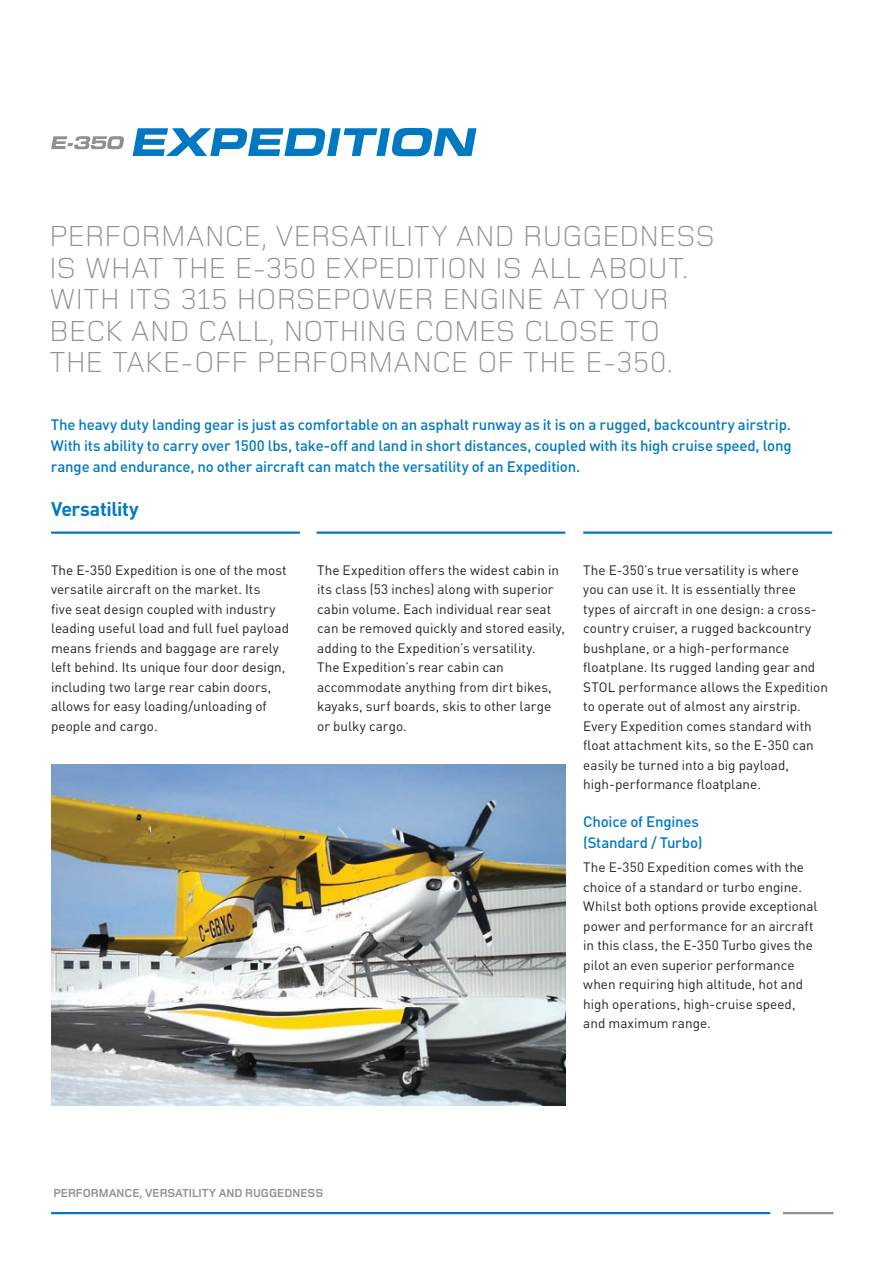
<style>
.page{position:relative;width:885px;height:1263px;background:#fff}
.page>*{position:absolute;margin:0;border:0;box-sizing:border-box;transform-origin:0 0}
.t1{font:300 30px/31.5px "Foundry Monoline";letter-spacing:.005em;color:#8e9091}
.New_Quote{font:700 19.5px "DIN Pro";letter-spacing:-.02em;color:#0079c2}
.Blue_CrossHeader{font:500 15px/21px "DIN";letter-spacing:-.015em;color:#0079c2}
.BodyCopy{font:13.5px/19.5px "DIN";color:#231f20}
.t2{font:700 12px "Foundry Monoline";color:#8e9091}
</style>
<div class="page">
<img style="left:51px;top:765px;width:514px;height:340px">
<hr style="left:51px;top:1212px;width:719px;height:2px;background:#0079c2">
<hr style="left:782px;top:1212px;width:51px;height:2px;background:#8e9091">
<hr style="left:51px;top:531px;width:249px;height:3px;background:#0079c2">
<hr style="left:316px;top:531px;width:249px;height:3px;background:#0079c2">
<hr style="left:583px;top:531px;width:249px;height:3px;background:#0079c2">
<svg style="left:133px;top:128px;width:343px;height:28px"></svg>
<svg style="left:51px;top:136px;width:73px;height:13px"></svg>
<p class="t1" style="left:50px;top:220px;width:666px">PERFORMANCE, VERSATILITY AND RUGGEDNESS IS WHAT THE E-350 EXPEDITION IS ALL ABOUT.<br>WITH ITS 315 HORSEPOWER ENGINE AT YOUR BECK AND CALL, NOTHING COMES CLOSE TO THE TAKE-OFF PERFORMANCE OF THE E-350.</p>
<p class="Blue_CrossHeader" style="left:51px;top:413px;width:742px;text-align:justify">The heavy duty landing gear is just as comfortable on an asphalt runway as it is on a rugged, backcountry airstrip.<br>With its ability to carry over 1500 lbs, take-off and land in short distances, coupled with its high cruise speed, long range and endurance, no other aircraft can match the versatility of an Expedition.</p>
<p class="New_Quote" style="left:51px;top:493px;width:89px">Versatility</p>
<p class="BodyCopy" style="left:51px;top:560px;width:239px">The E-350 Expedition is one of the most versatile aircraft on the market. Its<br>five seat design coupled with industry leading useful load and full fuel payload means friends and baggage are rarely left behind. Its unique four door design, including two large rear cabin doors, allows for easy loading/unloading of people and cargo.</p>
<p class="BodyCopy" style="left:317px;top:560px;width:249px">The Expedition offers the widest cabin in its class (53 inches) along with superior cabin volume. Each individual rear seat can be removed quickly and stored easily, adding to the Expedition’s versatility.<br>The Expedition’s rear cabin can accommodate anything from dirt bikes, kayaks, surf boards, skis to other large or bulky cargo.</p>
<p class="BodyCopy" style="left:583px;top:560px;width:246px">The E-350’s true versatility is where<br>you can use it. It is essentially three types of aircraft in one design: a cross&shy;country cruiser, a rugged backcountry bushplane, or a high-performance floatplane. Its rugged landing gear and STOL performance allows the Expedition to operate out of almost any airstrip.<br>Every Expedition comes standard with float attachment kits, so the E-350 can easily be turned into a big payload, high-performance floatplane.</p>
<p class="Blue_CrossHeader" style="left:583px;top:811px;width:121px">Choice of Engines (Standard / Turbo)</p>
<p class="BodyCopy" style="left:583px;top:857px;width:236px">The E-350 Expedition comes with the choice of a standard or turbo engine.<br>Whilst both options provide exceptional power and performance for an aircraft in this class, the E-350 Turbo gives the pilot an even superior performance when requiring high altitude, hot and high operations, high-cruise speed, and maximum range.</p>
<p class="t2" style="left:53px;top:1187px;width:271px">PERFORMANCE, VERSATILITY AND RUGGEDNESS</p>
</div>
